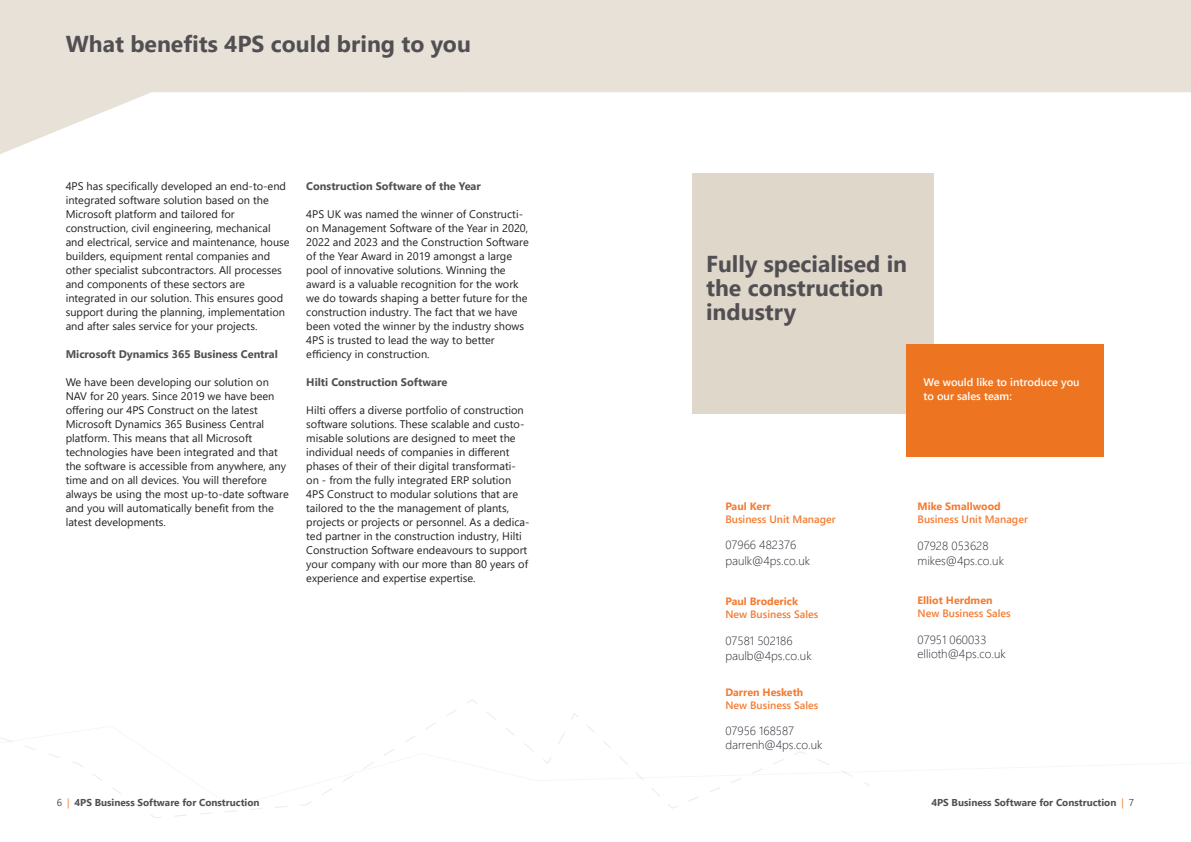
<style>
.page{position:relative;width:1191px;height:842px;background:#fff}
.page>*{position:absolute;margin:0;border:0;box-sizing:border-box;transform-origin:0 0}
.Hoofd_kopje{font:700 23px/24px "Segoe UI";color:#524f53}
.t1{font:300 12px/14.4px "Segoe UI";color:#23272f}
.platte_tekst{font:11px/14px "Segoe UI";color:#231f20}
.platte_tekst-2{font:700 11px "Segoe UI";color:#524f53}
.platte_tekst-3{font:600 11px/14px "Segoe UI";color:#fff}
.Kopje{font:700 11px "Segoe UI";color:#524f53}
.t2{font:600 10.6px/12.8px "Segoe UI";color:#f47b32}
.t3{font:700 10.6px "Segoe UI";color:#f47b32}
.t4{font:700 10px "Segoe UI";color:#524f53}
.s1{font-weight:700}
.s2{font-weight:400}
.s3{font-weight:400;color:#ed7521}
</style>
<div class="page">
<svg style="left:0;top:0;width:1191px;height:154px;fill:#e7e1d7"></svg>
<svg style="left:1px;top:699px;width:869px;height:119px"></svg>
<div style="left:692px;top:173px;width:241px;height:241px;background:#dfd7ca"></div>
<div style="left:906px;top:344px;width:198px;height:112px;background:#ed7521"></div>
<p class="Hoofd_kopje" style="left:66px;top:30px;width:407px">What benefits 4PS could bring to you</p>
<p class="platte_tekst" style="left:66px;top:178px;width:225px">4PS has specifically developed an end-to-end integrated software solution based on the Microsoft platform and tailored for construction, civil engineering, mechanical and electrical, service and maintenance, house builders, equipment rental companies and other specialist subcontractors. All processes and components of these sectors are integrated in our solution. This ensures good support during the planning, implementation and after sales service for your projects.</p>
<p class="Kopje" style="left:66px;top:344px;width:214px">Microsoft Dynamics 365 Business Central</p>
<p class="platte_tekst" style="left:66px;top:374px;width:225px">We have been developing our solution on NAV for 20 years. Since 2019 we have been offering our 4PS Construct on the latest Microsoft Dynamics 365 Business Central platform. This means that all Microsoft technologies have been integrated and that the software is accessible from anywhere, any time and on all devices. You will therefore always be using the most up-to-date software and you will automatically benefit from the latest developments.</p>
<p class="platte_tekst-2" style="left:306px;top:176px;width:176px">Construction Software of the Year</p>
<p class="platte_tekst" style="left:306px;top:206px;width:224px">4PS UK was named the winner of Constructi&shy;on Management Software of the Year in 2020, 2022 and 2023 and the Construction Software of the Year Award in 2019 amongst a large pool of innovative solutions. Winning the award is a valuable recognition for the work we do towards shaping a better future for the construction industry. The fact that we have been voted the winner by the industry shows 4PS is trusted to lead the way to better efficiency in construction.</p>
<p class="platte_tekst-2" style="left:306px;top:372px;width:143px">Hilti Construction Software</p>
<p class="platte_tekst" style="left:306px;top:402px;width:225px">Hilti offers a diverse portfolio of construction software solutions. These scalable and custo&shy;misable solutions are designed to meet the individual needs of companies in different phases of their of their digital transformati&shy;on - from the fully integrated ERP solution 4PS Construct to modular solutions that are tailored to the the management of plants, projects or projects or personnel. As a dedica&shy;ted partner in the construction industry, Hilti Construction Software endeavours to support your company with our more than 80 years of experience and expertise expertise.</p>
<p class="Hoofd_kopje" style="left:706px;top:250px;width:203px">Fully specialised in the construction industry</p>
<p class="platte_tekst-3" style="left:923px;top:374px;width:158px">We would like to introduce you to our sales team:</p>
<p class="t3" style="left:725px;top:497px;width:47px">Paul Kerr</p>
<p class="t2" style="left:725px;top:512px;width:112px">Business Unit Manager</p>
<p class="t1" style="left:725px;top:537px;width:72px">07966 482376</p>
<p class="t1" style="left:725px;top:553px;width:86px">paulk@4ps.co.uk</p>
<p class="t2" style="left:725px;top:594px;width:95px"><span class="s1">Paul Broderick<br></span>New Business Sales</p>
<p class="t1" style="left:725px;top:633px;width:69px">07581 502186</p>
<p class="t1" style="left:725px;top:647px;width:88px">paulb@4ps.co.uk</p>
<p class="t2" style="left:725px;top:685px;width:95px"><span class="s1">Darren Hesketh<br></span>New Business Sales</p>
<p class="t1" style="left:725px;top:722px;width:70px">07956 168587</p>
<p class="t1" style="left:725px;top:736px;width:99px">darrenh@4ps.co.uk</p>
<p class="t2" style="left:917px;top:499px;width:112px"><span class="s1">Mike Smallwood<br></span>Business Unit Manager</p>
<p class="t1" style="left:917px;top:538px;width:88px">07928 053628 mikes@4ps.co.uk</p>
<p class="t3" style="left:917px;top:590px;width:76px">Elliot Herdmen</p>
<p class="t2" style="left:917px;top:606px;width:95px">New Business Sales</p>
<p class="t1" style="left:917px;top:631px;width:90px">07951 060033 ellioth@4ps.co.uk</p>
<p class="t4" style="left:57px;top:793px;width:204px"><span class="s2">6</span> <span class="s3">|</span> 4PS Business Software for Construction</p>
<p class="t4" style="left:931px;top:793px;width:204px">4PS Business Software for Construction <span class="s3">|</span> <span class="s2">7</span></p>
</div>
